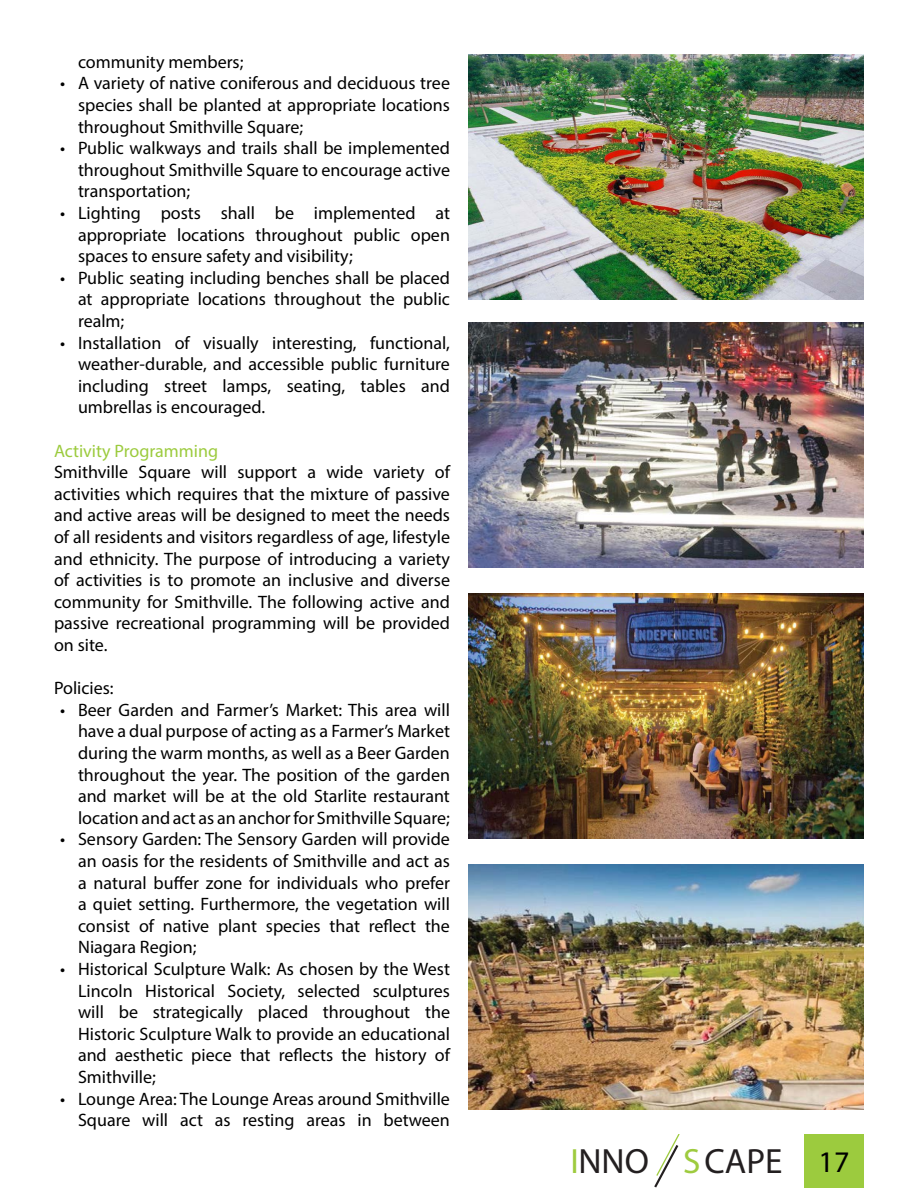
<style>
.page{position:relative;width:918px;height:1188px;background:#fff}
.page>*{position:absolute;margin:0;border:0;box-sizing:border-box;transform-origin:0 0}
.t1{font:35.25px "Shree Dev 0714";color:#231f20}
.t2{font:18px/21.6px "Myriad Pro";color:#000;text-align:justify}
.t3{font:18px "Myriad Pro";color:#9ccb3e}
.s1{font-weight:700;color:#9ecb3f}
.s2{font-family:"Myriad Pro";font-size:30px;color:#000}
</style>
<div class="page">
<div style="left:804px;top:1134px;width:60px;height:54px;background:#9ccb3e"></div>
<svg style="left:654px;top:1134px;width:26px;height:53px"></svg>
<img style="left:468px;top:54px;width:396px;height:246px">
<img style="left:468px;top:322px;width:396px;height:246px">
<img style="left:468px;top:593px;width:396px;height:246px">
<img style="left:468px;top:864px;width:396px;height:246px">
<p class="t2" style="left:78px;top:51px;width:167px">community members;</p>
<p class="t2" style="left:78px;top:72px;width:374px;text-indent:-18px">• A variety of native coniferous and deciduous tree species shall be planted at appropriate locations throughout Smithville Square;</p>
<p class="t2" style="left:78px;top:137px;width:374px;text-indent:-18px">• Public walkways and trails shall be implemented throughout Smithville Square to encourage active transportation;</p>
<p class="t2" style="left:78px;top:202px;width:374px;text-indent:-18px">• Lighting posts shall be implemented at appropriate locations throughout public open spaces to ensure safety and visibility;</p>
<p class="t2" style="left:78px;top:267px;width:374px;text-indent:-18px">• Public seating including benches shall be placed at appropriate locations throughout the public realm;</p>
<p class="t2" style="left:78px;top:332px;width:374px;text-indent:-18px">• Installation of visually interesting, functional, weather-durable, and accessible public furniture including street lamps, seating, tables and umbrellas is encouraged.</p>
<p class="t3" style="left:54px;top:440px;width:166px">Activity Programming</p>
<p class="t2" style="left:54px;top:461px;width:398px">Smithville Square will support a wide variety of activities which requires that the mixture of passive and active areas will be designed to meet the needs of all residents and visitors regardless of age, lifestyle and ethnicity. The purpose of introducing a variety of activities is to promote an inclusive and diverse community for Smithville. The following active and passive recreational programming will be provided on site.</p>
<p class="t2" style="left:54px;top:677px;width:61px">Policies:</p>
<p class="t2" style="left:78px;top:699px;width:374px;text-indent:-18px">• Beer Garden and Farmer’s Market: This area will have a dual purpose of acting as a Farmer’s Market during the warm months, as well as a Beer Garden throughout the year. The position of the garden and market will be at the old Starlite restaurant location and act as an anchor for Smithville Square;</p>
<p class="t2" style="left:78px;top:828px;width:374px;text-indent:-18px">• Sensory Garden: The Sensory Garden will provide an oasis for the residents of Smithville and act as a natural buffer zone for individuals who prefer a quiet setting. Furthermore, the vegetation will consist of native plant species that reflect the Niagara Region;</p>
<p class="t2" style="left:78px;top:958px;width:374px;text-indent:-18px">• Historical Sculpture Walk: As chosen by the West Lincoln Historical Society, selected sculptures will be strategically placed throughout the Historic Sculpture Walk to provide an educational and aesthetic piece that reflects the history of Smithville;</p>
<p class="t2" style="left:60px;top:1088px;width:391px;text-align:right">• Lounge Area: The Lounge Areas around Smithville<br>Square will act as resting areas in between</p>
<h1 class="t1" style="left:571px;top:1139px;width:280px"><span class="s1">I</span>NNO <span class="s1">S</span>CAPE <span class="s2">17</span></h1>
</div>
